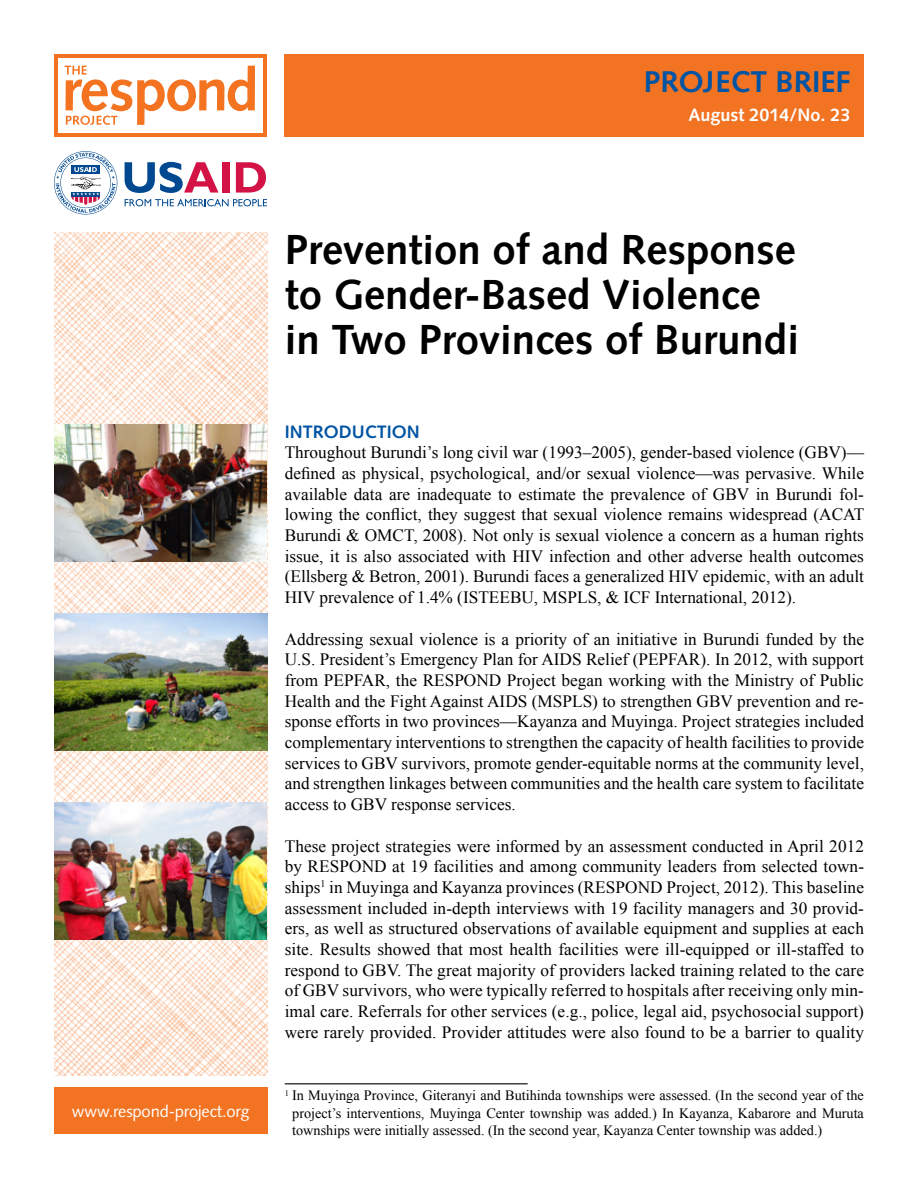
<style>
.page{position:relative;width:918px;height:1188px;background:#fff}
.page>*{position:absolute;margin:0;border:0;box-sizing:border-box;transform-origin:0 0}
.t1{font:700 42px/45px "Syntax LT Std";color:#000}
.t2{font:700 30px "Syntax LT Std";color:#0054a4}
.t3{font:700 18px "Syntax LT Std";color:#fff}
.t4{font:700 18px "Syntax LT Std";color:#0054a4}
.t5{font:17.25px/20.7px "Times New Roman";color:#000;text-align:justify}
.t6{font:16.5px "Syntax LT Std";letter-spacing:-.01em;color:#fff}
.t7{font:14.25px/17.1px "Times New Roman";color:#000;text-align:justify}
</style>
<div class="page">
<img style="left:54px;top:233px;width:213px;height:843px">
<div style="left:285px;top:54px;width:579px;height:82px;background:#f27321"></div>
<div style="left:54px;top:1088px;width:213px;height:46px;background:#f27321"></div>
<div style="left:54px;top:54px;width:213px;height:82px;background:#f37321"></div>
<div style="left:58px;top:58px;width:205px;height:74px;background:#fff"></div>
<svg style="left:65px;top:66px;width:190px;height:59px"></svg>
<svg style="left:125px;top:162px;width:94px;height:31px"></svg>
<div style="left:222px;top:162px;width:7px;height:31px;background:#d31245"></div>
<svg style="left:236px;top:162px;width:30px;height:31px"></svg>
<svg style="left:125px;top:199px;width:142px;height:7px"></svg>
<svg style="left:54px;top:151px;width:63px;height:63px"></svg>
<img style="left:54px;top:424px;width:213px;height:137px">
<img style="left:54px;top:614px;width:213px;height:136px">
<img style="left:54px;top:803px;width:213px;height:137px">
<hr style="left:285px;top:1083px;width:243px;height:1px;background:#000">
<h2 class="t2" style="left:644px;top:64px;width:208px">PROJECT BRIEF</h2>
<p class="t3" style="left:688px;top:105px;width:164px">August 2014/No. 23</p>
<p class="t6" style="left:72px;top:1102px;width:179px">www.respond-project.org</p>
<h1 class="t1" style="left:285px;top:228px;width:516px">Prevention of and Response to Gender-Based Violence in Two Provinces of Burundi</h1>
<p class="t4" style="left:285px;top:421px;width:136px">INTRODUCTION</p>
<p class="t5" style="left:285px;top:442px;width:581px">Throughout Burundi’s long civil war (1993–2005), gender-based violence (GBV)— defined as physical, psychological, and/or sexual violence—was pervasive. While available data are inadequate to estimate the prevalence of GBV in Burundi fol&shy;lowing the conflict, they suggest that sexual violence remains widespread (ACAT Burundi &amp; OMCT, 2008). Not only is sexual violence a concern as a human rights issue, it is also associated with HIV infection and other adverse health outcomes (Ellsberg &amp; Betron, 2001). Burundi faces a generalized HIV epidemic, with an adult HIV prevalence of 1.4% (ISTEEBU, MSPLS, &amp; ICF International, 2012).</p>
<p class="t5" style="left:285px;top:628px;width:581px">Addressing sexual violence is a priority of an initiative in Burundi funded by the U.S. President’s Emergency Plan for AIDS Relief (PEPFAR). In 2012, with support from PEPFAR, the RESPOND Project began working with the Ministry of Public Health and the Fight Against AIDS (MSPLS) to strengthen GBV prevention and re&shy;sponse efforts in two provinces—Kayanza and Muyinga. Project strategies included complementary interventions to strengthen the capacity of health facilities to provide services to GBV survivors, promote gender-equitable norms at the community level, and strengthen linkages between communities and the health care system to facilitate access to GBV response services.</p>
<p class="t5" style="left:285px;top:835px;width:581px">These project strategies were informed by an assessment conducted in April 2012 by RESPOND at 19 facilities and among community leaders from selected town&shy;ships<sup>1</sup> in Muyinga and Kayanza provinces (RESPOND Project, 2012). This baseline assessment included in-depth interviews with 19 facility managers and 30 provid&shy;ers, as well as structured observations of available equipment and supplies at each site. Results showed that most health facilities were ill-equipped or ill-staffed to respond to GBV. The great majority of providers lacked training related to the care of GBV survivors, who were typically referred to hospitals after receiving only min&shy;imal care. Referrals for other services (e.g., police, legal aid, psychosocial support) were rarely provided. Provider attitudes were also found to be a barrier to quality</p>
<p class="t7" style="left:292px;top:1087px;width:573px;text-indent:-8px"><sup>1</sup> In Muyinga Province, Giteranyi and Butihinda townships were assessed. (In the second year of the project’s interventions, Muyinga Center township was added.) In Kayanza, Kabarore and Muruta townships were initially assessed. (In the second year, Kayanza Center township was added.)</p>
</div>
